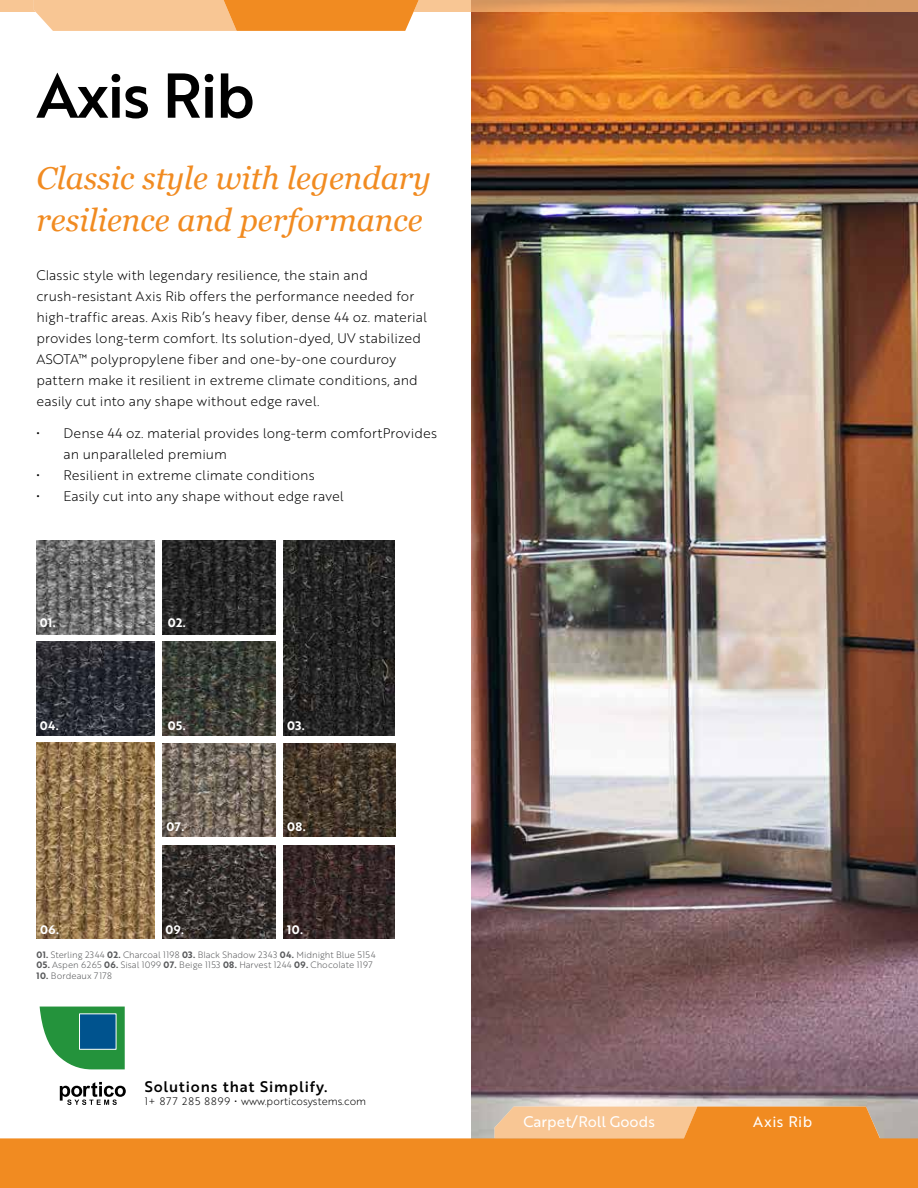
<style>
.page{position:relative;width:918px;height:1188px;background:#fff}
.page>*{position:absolute;margin:0;border:0;box-sizing:border-box;transform-origin:0 0}
.t1{font:61.5px "Brother 1816 Medium";letter-spacing:-.03em;color:#000}
.t2{font:italic 31.5px/42px "Georgia";color:#f18b21}
.t3{font:14.85px "Brother 1816 Regular";color:#fff}
.t4{font:14.85px "Brother 1816 Medium";letter-spacing:.06em;color:#000}
.t5{font:13.5px/21px "Brother 1816 Light";letter-spacing:.01em;color:#000}
.t6{font:12px "Brother 1816 Bold";letter-spacing:.04em;color:#fff}
.t7{font:10.5px "Brother 1816 Light";color:#000}
.t8{font:9px "Brother 1816 Light";color:#58595b}
.t9{font:9px "Brother 1816 Light";letter-spacing:.02em;color:#58595b}
.s1{font-family:"Brother 1816 Bold"}
</style>
<div class="page">
<img style="left:472px;top:11px;width:446px;height:1096px">
<svg style="left:0;top:0;width:918px;height:11px;background:#e3a369"></svg>
<svg style="left:60px;top:1082px;width:66px;height:23px"></svg>
<svg style="left:40px;top:1007px;width:85px;height:62px"></svg>
<div style="left:79px;top:1014px;width:37px;height:36px;background:#00538e;border:1px solid #fff"></div>
<svg style="left:0;top:1107px;width:918px;height:81px;fill:#f18b21"></svg>
<svg style="left:34px;top:0;width:385px;height:31px;background:#f4ac61"></svg>
<img style="left:284px;top:743px;width:111px;height:94px">
<img style="left:283px;top:845px;width:112px;height:94px">
<img style="left:283px;top:540px;width:112px;height:195px">
<img style="left:36px;top:743px;width:118px;height:196px">
<img style="left:36px;top:641px;width:118px;height:94px">
<img style="left:162px;top:743px;width:113px;height:94px">
<img style="left:162px;top:845px;width:113px;height:94px">
<img style="left:162px;top:641px;width:113px;height:94px">
<img style="left:36px;top:540px;width:118px;height:95px">
<img style="left:162px;top:540px;width:113px;height:95px">
<h1 class="t1" style="left:36px;top:49px;width:220px">Axis Rib</h1>
<h2 class="t2" style="left:36px;top:156px;width:396px">Classic style with legendary resilience and performance</h2>
<p class="t5" style="left:36px;top:264px;width:392px">Classic style with legendary resilience, the stain and crush-resistant Axis Rib offers the performance needed for high-traffic areas. Axis Rib’s heavy fiber, dense 44 oz. material provides long-term comfort. Its solution-dyed, UV stabilized ASOTA™ polypropylene fiber and one-by-one courduroy pattern make it resilient in extreme climate conditions, and easily cut into any shape without edge ravel.</p>
<p class="t5" style="left:63px;top:422px;width:375px;text-indent:-27px">• Dense 44 oz. material provides long-term comfortProvides an unparalleled premium</p>
<p class="t5" style="left:36px;top:464px;width:280px">• Resilient in extreme climate conditions</p>
<p class="t5" style="left:36px;top:485px;width:309px">• Easily cut into any shape without edge ravel</p>
<p class="t6" style="left:40px;top:614px;width:18px">01.</p>
<p class="t6" style="left:40px;top:716px;width:21px">04.</p>
<p class="t6" style="left:168px;top:614px;width:20px">02.</p>
<p class="t6" style="left:168px;top:716px;width:19px">05.</p>
<p class="t6" style="left:167px;top:818px;width:19px">07.</p>
<p class="t6" style="left:40px;top:920px;width:20px">06.</p>
<p class="t6" style="left:166px;top:920px;width:20px">09.</p>
<p class="t6" style="left:287px;top:716px;width:19px">03.</p>
<p class="t6" style="left:287px;top:818px;width:20px">08.</p>
<p class="t6" style="left:287px;top:920px;width:18px">10.</p>
<p class="t8" style="left:36px;top:948px;width:341px"><span class="s1">01.</span> Sterling 2344 <span class="s1">02.</span> Charcoal 1198 <span class="s1">03.</span> Black Shadow 2343 <span class="s1">04.</span> Midnight Blue 5154</p>
<p class="t9" style="left:36px;top:959px;width:338px"><span class="s1">05.</span> Aspen 6265 <span class="s1">06.</span> Sisal 1099 <span class="s1">07.</span> Beige 1153 <span class="s1">08.</span> Harvest 1244 <span class="s1">09.</span> Chocolate 1197</p>
<p class="t8" style="left:36px;top:969px;width:77px"><span class="s1">10.</span> Bordeaux 7178</p>
<p class="t4" style="left:145px;top:1076px;width:184px">Solutions that Simplify.</p>
<p class="t7" style="left:145px;top:1093px;width:223px">1+ 87 7 285 8899 • www.porticosystems.com</p>
<p class="t3" style="left:524px;top:1110px;width:133px">Carpet/Roll Goods</p>
<p class="t3" style="left:753px;top:1111px;width:61px">Axis Rib</p>
</div>
